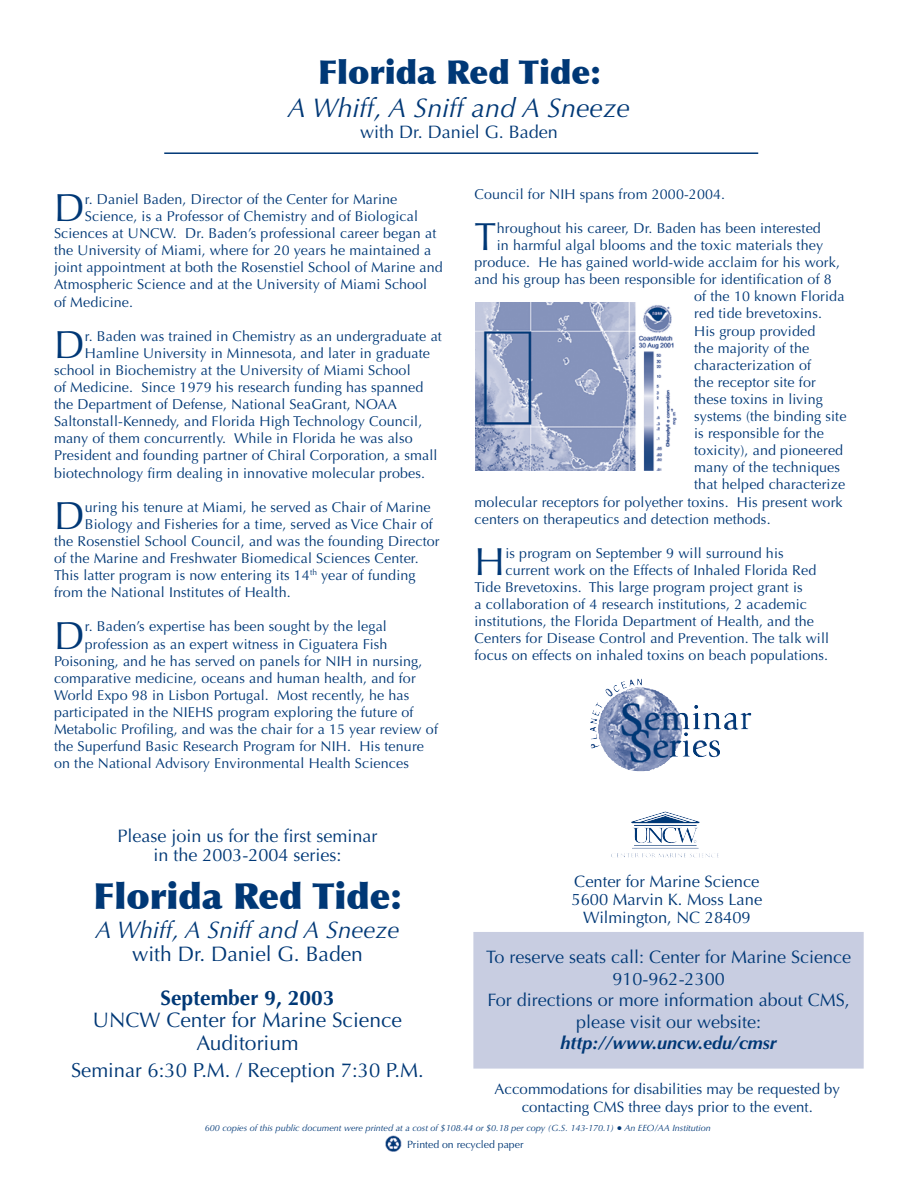
<style>
.page{position:relative;width:918px;height:1188px;background:#fff}
.page>*{position:absolute;margin:0;border:0;box-sizing:border-box;transform-origin:0 0}
.t1{font:39.3px "Optima";color:#003876}
.t2{font:900 36px "Optima";color:#003876}
.t3{font:900 33px "Optima";color:#003876}
.t4{font:italic 27px "Optima";color:#003876}
.t5{font:italic 24px "Optima";color:#003876}
.t6{font:21px/22.5px "Optima";color:#003876;text-align:center}
.t7{font:700 21px "Optima";color:#003876}
.t8{font:20.25px "Optima";color:#003876}
.t9{font:18px/21.6px "Optima";color:#003876;text-align:center}
.t10{font:italic 700 18px "Optima";color:#003876}
.t11{font:16.5px/18px "Optima";color:#003876;text-align:center}
.t12{font:15px/18px "Optima";color:#003876;text-align:center}
.t13{font:14.25px "Optima";letter-spacing:.01em;color:#003876}
.t14{font:10.5px "Optima";color:#003876}
.t15{font:italic 9px "Optima";color:#003876}
.s1{font-size:11.4px}
</style>
<div class="page">
<div style="left:474px;top:933px;width:389px;height:135px;background:#c8cde1"></div>
<div style="left:473px;top:932px;width:391px;height:137px;border:2px solid #c8cde1"></div>
<hr style="left:164px;top:152px;width:594px;height:2px;background:#003876">
<img style="left:613px;top:678px;width:75px;height:39px">
<img style="left:631px;top:811px;width:69px;height:12px">
<img style="left:385px;top:1135px;width:16px;height:16px">
<img style="left:476px;top:302px;width:201px;height:169px">
<h3 class="t3" style="left:318px;top:59px;width:285px">Florida Red Tide:</h3>
<h3 class="t4" style="left:288px;top:97px;width:344px">A Whiff, A Sniff and A Sneeze</h3>
<p class="t9" style="left:360px;top:123px;width:199px">with Dr. Daniel G. Baden</p>
<h1 class="t1" style="left:54px;top:192px;width:32px">D</h1>
<p class="t13" style="left:85px;top:193px;width:314px">r. Daniel Baden, Director of the Center for Marine</p>
<p class="t13" style="left:85px;top:210px;width:335px">Science, is a Professor of Chemistry and of Biological</p>
<p class="t13" style="left:54px;top:227px;width:384px">Sciences at UNCW. Dr. Baden’s professional career began at</p>
<p class="t13" style="left:54px;top:245px;width:379px">the University of Miami, where for 20 years he maintained a</p>
<p class="t13" style="left:54px;top:262px;width:390px">joint appointment at both the Rosenstiel School of Marine and</p>
<p class="t13" style="left:54px;top:279px;width:375px">Atmospheric Science and at the University of Miami School</p>
<p class="t13" style="left:54px;top:296px;width:81px">of Medicine.</p>
<h1 class="t1" style="left:54px;top:328px;width:32px">D</h1>
<p class="t13" style="left:85px;top:330px;width:359px">r. Baden was trained in Chemistry as an undergraduate at</p>
<p class="t13" style="left:85px;top:347px;width:347px">Hamline University in Minnesota, and later in graduate</p>
<p class="t13" style="left:54px;top:364px;width:358px">school in Biochemistry at the University of Miami School</p>
<p class="t13" style="left:54px;top:381px;width:371px">of Medicine. Since 1979 his research funding has spanned</p>
<p class="t13" style="left:54px;top:398px;width:344px">the Department of Defense, National SeaGrant, NOAA</p>
<p class="t13" style="left:54px;top:416px;width:370px">Saltonstall-Kennedy, and Florida High Technology Council,</p>
<p class="t13" style="left:54px;top:433px;width:360px">many of them concurrently. While in Florida he was also</p>
<p class="t13" style="left:54px;top:450px;width:385px">President and founding partner of Chiral Corporation, a small</p>
<p class="t13" style="left:54px;top:467px;width:373px">biotechnology firm dealing in innovative molecular probes.</p>
<h1 class="t1" style="left:54px;top:499px;width:32px">D</h1>
<p class="t13" style="left:85px;top:501px;width:347px">uring his tenure at Miami, he served as Chair of Marine</p>
<p class="t13" style="left:85px;top:518px;width:349px">Biology and Fisheries for a time, served as Vice Chair of</p>
<p class="t13" style="left:54px;top:535px;width:387px">the Rosenstiel School Council, and was the founding Director</p>
<p class="t13" style="left:54px;top:552px;width:366px">of the Marine and Freshwater Biomedical Sciences Center.</p>
<p class="t13" style="left:54px;top:569px;width:363px">This latter program is now entering its 14<sup>th</sup> year of funding</p>
<p class="t13" style="left:54px;top:587px;width:238px">from the National Institutes of Health.</p>
<h1 class="t1" style="left:54px;top:619px;width:32px">D</h1>
<p class="t13" style="left:85px;top:621px;width:304px">r. Baden’s expertise has been sought by the legal</p>
<p class="t13" style="left:85px;top:638px;width:304px">profession as an expert witness in Ciguatera Fish</p>
<p class="t13" style="left:54px;top:655px;width:370px">Poisoning, and he has served on panels for NIH in nursing,</p>
<p class="t13" style="left:54px;top:672px;width:363px">comparative medicine, oceans and human health, and for</p>
<p class="t13" style="left:54px;top:689px;width:357px">World Expo 98 in Lisbon Portugal. Most recently, he has</p>
<p class="t13" style="left:54px;top:706px;width:361px">participated in the NIEHS program exploring the future of</p>
<p class="t13" style="left:54px;top:723px;width:385px">Metabolic Profiling, and was the chair for a 15 year review of</p>
<p class="t13" style="left:54px;top:740px;width:372px">the Superfund Basic Research Program for NIH. His tenure</p>
<p class="t13" style="left:54px;top:758px;width:356px">on the National Advisory Environmental Health Sciences</p>
<p class="t9" style="left:117px;top:828px;width:262px;line-height:19.5px">Please join us for the first seminar in the 2003-2004 series:</p>
<h2 class="t2" style="left:93px;top:882px;width:310px">Florida Red Tide:</h2>
<h3 class="t5" style="left:95px;top:920px;width:306px">A Whiff, A Sniff and A Sneeze</h3>
<h3 class="t6" style="left:132px;top:944px;width:232px">with Dr. Daniel G. Baden</h3>
<h3 class="t7" style="left:161px;top:989px;width:175px">September 9, 2003</h3>
<h3 class="t6" style="left:93px;top:1011px;width:311px">UNCW Center for Marine Science<br>Auditorium</h3>
<h3 class="t8" style="left:71px;top:1061px;width:354px">Seminar 6:30 P.M. / Reception 7:30 P.M.</h3>
<p class="t13" style="left:475px;top:188px;width:252px">Council for NIH spans from 2000-2004.</p>
<h1 class="t1" style="left:475px;top:221px;width:23px">T</h1>
<p class="t13" style="left:497px;top:222px;width:326px">hroughout his career, Dr. Baden has been interested</p>
<p class="t13" style="left:497px;top:239px;width:328px">in harmful algal blooms and the toxic materials they</p>
<p class="t13" style="left:475px;top:256px;width:367px">produce. He has gained world-wide acclaim for his work,</p>
<p class="t13" style="left:475px;top:274px;width:359px">and his group has been responsible for identification of 8</p>
<p class="t13" style="left:694px;top:291px;width:152px">of the 10 known Florida</p>
<p class="t13" style="left:694px;top:308px;width:129px">red tide brevetoxins.</p>
<p class="t13" style="left:694px;top:325px;width:123px">His group provided</p>
<p class="t13" style="left:694px;top:342px;width:117px">the majority of the</p>
<p class="t13" style="left:694px;top:359px;width:118px">characterization of</p>
<p class="t13" style="left:694px;top:376px;width:123px">the receptor site for</p>
<p class="t13" style="left:694px;top:393px;width:130px">these toxins in living</p>
<p class="t13" style="left:694px;top:410px;width:154px">systems (the binding site</p>
<p class="t13" style="left:694px;top:427px;width:131px">is responsible for the</p>
<p class="t13" style="left:694px;top:445px;width:151px">toxicity), and pioneered</p>
<p class="t13" style="left:694px;top:462px;width:147px">many of the techniques</p>
<p class="t13" style="left:694px;top:479px;width:152px">that helped characterize</p>
<p class="t13" style="left:475px;top:496px;width:370px">molecular receptors for polyether toxins. His present work</p>
<p class="t13" style="left:475px;top:513px;width:298px">centers on therapeutics and detection methods.</p>
<h1 class="t1" style="left:475px;top:545px;width:32px">H</h1>
<p class="t13" style="left:505px;top:547px;width:280px">is program on September 9 will surround his</p>
<p class="t13" style="left:505px;top:564px;width:312px">current work on the Effects of Inhaled Florida Red</p>
<p class="t13" style="left:475px;top:581px;width:330px">Tide Brevetoxins. This large program project grant is</p>
<p class="t13" style="left:475px;top:598px;width:334px">a collaboration of 4 research institutions, 2 academic</p>
<p class="t13" style="left:475px;top:616px;width:341px">institutions, the Florida Department of Health, and the</p>
<p class="t13" style="left:475px;top:633px;width:356px">Centers for Disease Control and Prevention. The talk will</p>
<p class="t13" style="left:475px;top:650px;width:355px">focus on effects on inhaled toxins on beach populations.</p>
<p class="t11" style="left:572px;top:874px;width:192px">Center for Marine Science<br>5600 Marvin K. Moss Lane<br>Wilmington, NC 28409</p>
<p class="t9" style="left:486px;top:948px;width:367px">To reserve seats call: Center for Marine Science 910-962-2300<br>For directions or more information about CMS, please visit our website:</p>
<p class="t10" style="left:560px;top:1036px;width:218px">http://www.uncw.edu/cmsr</p>
<p class="t12" style="left:495px;top:1082px;width:347px">Accommodations for disabilities may be requested by contacting CMS three days prior to the event.</p>
<p class="t15" style="left:205px;top:1124px;width:507px">600 copies of this public document were printed at a cost of $108.44 or $0.18 per copy (G.S. 143-170.1) <span class="s1">•</span> An EEO/AA Institution</p>
<p class="t14" style="left:407px;top:1140px;width:118px">Printed on recycled paper</p>
</div>
